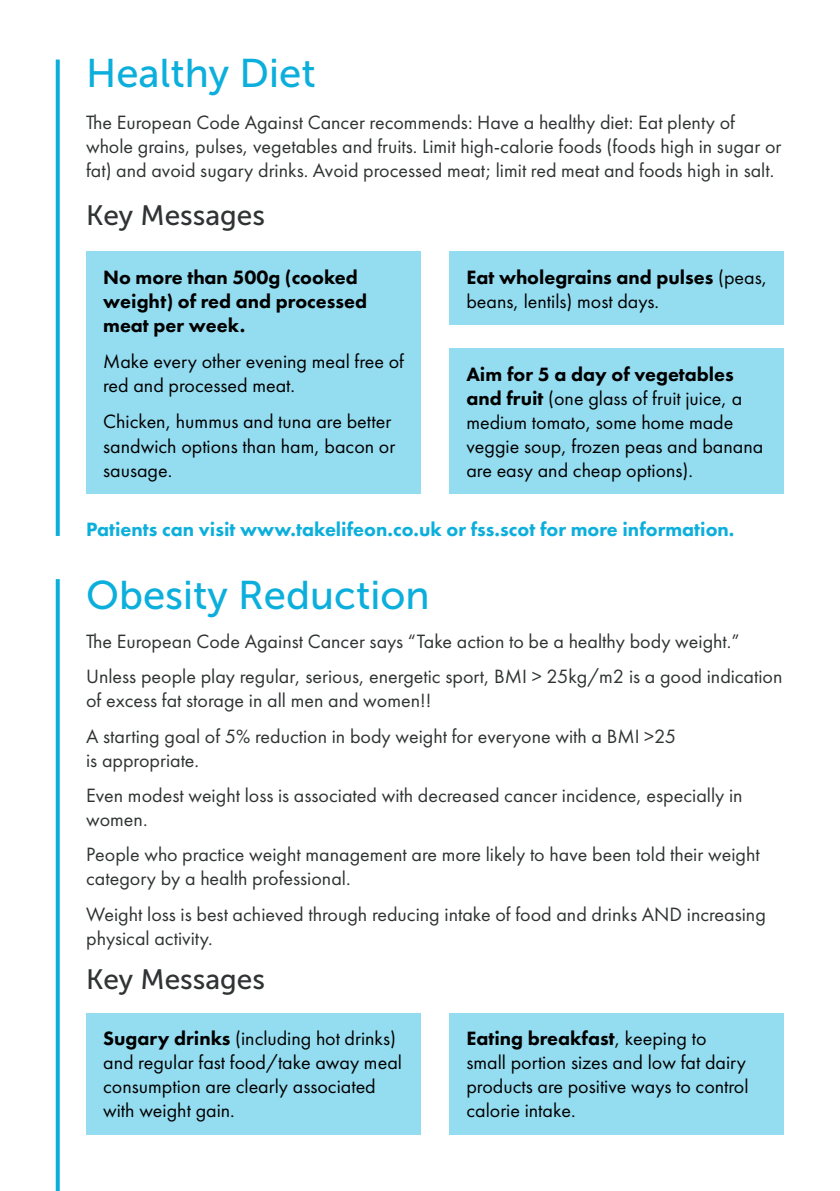
<style>
.page{position:relative;width:840px;height:1191px;background:#fff}
.page>*{position:absolute;margin:0;border:0;box-sizing:border-box;transform-origin:0 0}
.t1{font:40px "Museo Sans 500";color:#0cafdc}
.t2{font:28px "Museo Sans 500";color:#303333}
.t3{font:20px/35.4px "Futura PT";color:#303333}
.t4{font:20px/24px "Futura PT";color:#000}
.t5{font:800 20px "Futura PT";color:#0cafdc}
.t6{font:800 20px/24.4px "Futura PT";color:#000}
.s1{font-weight:800}
</style>
<div class="page">
<svg style="left:56px;top:60px;width:4px;height:476px;fill:#0cafdc"></svg>
<svg style="left:56px;top:579px;width:4px;height:612px;fill:#0cafdc"></svg>
<div style="left:86px;top:251px;width:335px;height:243px;background:#94dcf0"></div>
<div style="left:86px;top:1013px;width:335px;height:121px;background:#94dcf0"></div>
<div style="left:449px;top:251px;width:334px;height:74px;background:#94dcf0"></div>
<div style="left:449px;top:1013px;width:334px;height:121px;background:#94dcf0"></div>
<div style="left:449px;top:348px;width:334px;height:146px;background:#94dcf0"></div>
<h1 class="t1" style="left:86px;top:51px;width:231px">Healthy Diet</h1>
<p class="t3" style="left:86px;top:110px;width:696px;line-height:24px">The European Code Against Cancer recommends: Have a healthy diet: Eat plenty of whole grains, pulses, vegetables and fruits. Limit high-calorie foods (foods high in sugar or fat) and avoid sugary drinks. Avoid processed meat; limit red meat and foods high in salt.</p>
<h2 class="t2" style="left:86px;top:199px;width:180px">Key Messages</h2>
<p class="t6" style="left:103px;top:264px;width:265px">No more than 500g (cooked weight) of red and processed meat per week.</p>
<p class="t4" style="left:103px;top:349px;width:302px">Make every other evening meal free of red and processed meat.</p>
<p class="t4" style="left:103px;top:409px;width:293px">Chicken, hummus and tuna are better sandwich options than ham, bacon or sausage.</p>
<p class="t4" style="left:466px;top:265px;width:302px"><span class="s1">Eat wholegrains and pulses</span> (peas, beans, lentils) most days.</p>
<p class="t4" style="left:466px;top:362px;width:298px"><span class="s1">Aim for 5 a day of vegetables and fruit</span> (one glass of fruit juice, a medium tomato, some home made veggie soup, frozen peas and banana are easy and cheap options).</p>
<p class="t5" style="left:86px;top:517px;width:649px">Patients can visit www.takelifeon.co.uk or fss.scot for more information.</p>
<h1 class="t1" style="left:86px;top:573px;width:344px">Obesity Reduction</h1>
<p class="t3" style="left:86px;top:623px;width:697px">The European Code Against Cancer says “Take action to be a healthy body weight.”<br>Unless people play regular, serious, energetic sport, BMI &gt; 25kg/m2 is a good indication</p>
<p class="t3" style="left:86px;top:683px;width:591px">of excess fat storage in all men and women!!<br>A starting goal of 5% reduction in body weight for everyone with a BMI &gt;25</p>
<p class="t3" style="left:86px;top:742px;width:657px">is appropriate.<br>Even modest weight loss is associated with decreased cancer incidence, especially in</p>
<p class="t3" style="left:86px;top:801px;width:674px">women.<br>People who practice weight management are more likely to have been told their weight</p>
<p class="t3" style="left:86px;top:861px;width:681px">category by a health professional.<br>Weight loss is best achieved through reducing intake of food and drinks AND increasing</p>
<p class="t3" style="left:86px;top:920px;width:128px">physical activity.</p>
<h2 class="t2" style="left:86px;top:964px;width:180px">Key Messages</h2>
<p class="t4" style="left:103px;top:1026px;width:300px"><span class="s1">Sugary drinks</span> (including hot drinks) and regular fast food/take away meal consumption are clearly associated with weight gain.</p>
<p class="t4" style="left:466px;top:1026px;width:283px"><span class="s1">Eating breakfast</span>, keeping to small portion sizes and low fat dairy products are positive ways to control calorie intake.</p>
</div>
